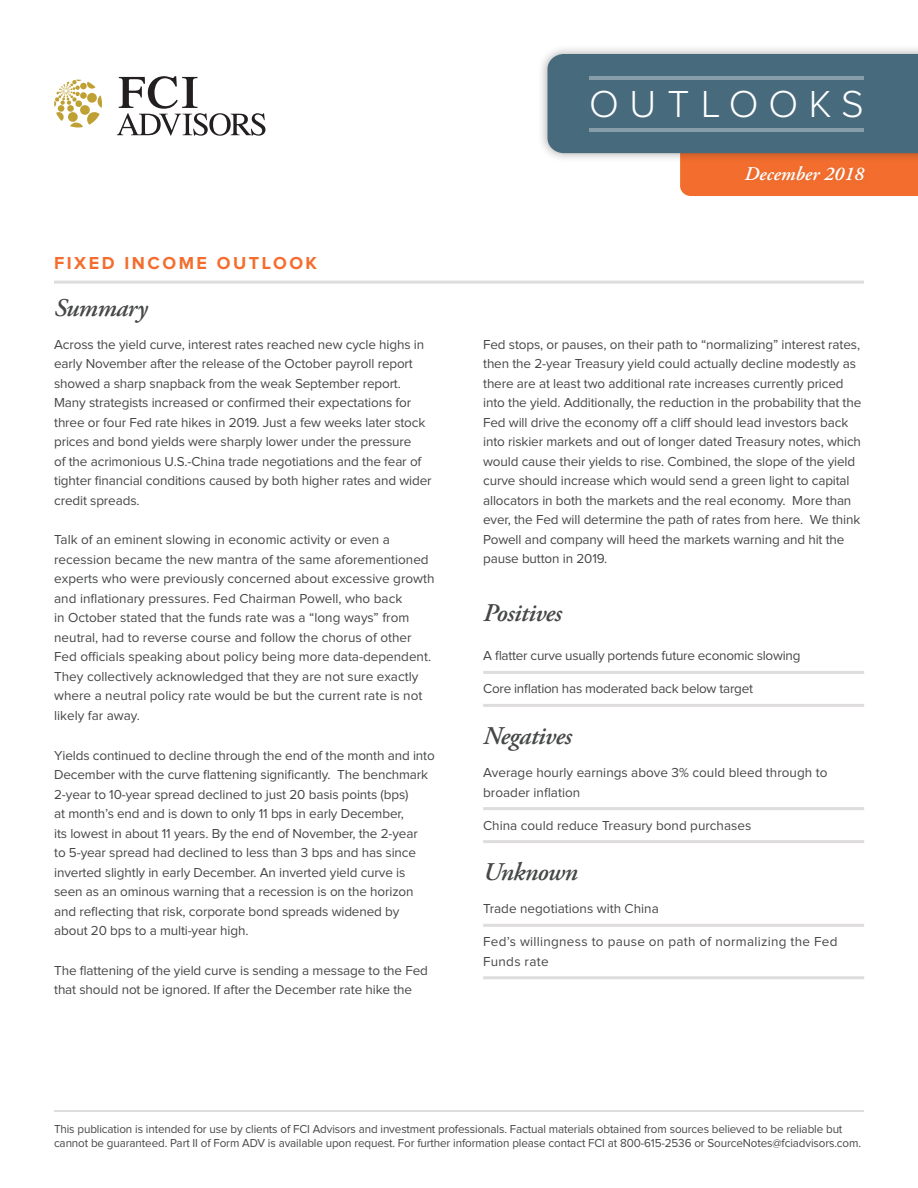
<style>
.page{position:relative;width:918px;height:1188px;background:#fff}
.page>*{position:absolute;margin:0;border:0;box-sizing:border-box;transform-origin:0 0}
.t1{font:300 39px "Proxima Nova";letter-spacing:.27em;color:#fff}
.palatino-main{font:italic 600 25.5px "Adobe Garamond Pro";letter-spacing:-.02em;color:#464747}
.t2{font:italic 600 19.5px "Adobe Garamond Pro";color:#fff}
.t3{font:700 18px "Proxima Nova";letter-spacing:.14em;color:#f36e2e}
.palatino-main-2{font:13.5px/19.5px "Proxima Nova";letter-spacing:-.01em;color:#464747}
.bullets-square{font:13.5px/19.5px "Proxima Nova";color:#464747}
.bullets-square-2{font:13.5px "Proxima Nova";letter-spacing:-.02em;color:#464747}
.bullets-square-3{font:13.5px/19.5px "Proxima Nova";letter-spacing:.02em;color:#464747}
.t4{font:12px/14.4px "Proxima Nova";letter-spacing:-.01em;color:#464747}
</style>
<div class="page">
<div style="left:538px;top:44px;width:380px;height:119px;background:#231f20;opacity:.38"></div>
<svg style="left:547px;top:54px;width:371px;height:142px;background:#757c80"></svg>
<hr style="left:590px;top:76px;width:274px;height:4px;background:#879eaa">
<hr style="left:590px;top:128px;width:274px;height:4px;background:#879eaa">
<div style="left:740px;top:162px;width:129px;height:25px;background:#f16d2d"></div>
<hr style="left:483px;top:671px;width:381px;height:3px;background:#dedcdc">
<hr style="left:483px;top:704px;width:381px;height:3px;background:#dedcdc">
<hr style="left:483px;top:807px;width:381px;height:3px;background:#dedcdc">
<hr style="left:483px;top:840px;width:381px;height:3px;background:#dedcdc">
<hr style="left:483px;top:924px;width:381px;height:3px;background:#dedcdc">
<hr style="left:483px;top:976px;width:381px;height:3px;background:#dedcdc">
<hr style="left:54px;top:281px;width:810px;height:3px;background:#dedcdc">
<svg style="left:54px;top:80px;width:48px;height:47px"></svg>
<svg style="left:117px;top:76px;width:148px;height:60px"></svg>
<hr style="left:54px;top:1110px;width:810px;height:2px;background:#dedcdc">
<h1 class="t1" style="left:589px;top:86px;width:276px">OUTLOOKS</h1>
<p class="t3" style="left:54px;top:254px;width:265px">FIXED INCOME OUTLOOK</p>
<p class="palatino-main" style="left:54px;top:293px;width:95px">Summary</p>
<p class="palatino-main-2" style="left:54px;top:335px;width:379px">Across the yield curve, interest rates reached new cycle highs in early November after the release of the October payroll report showed a sharp snapback from the weak September report.<br>Many strategists increased or confirmed their expectations for three or four Fed rate hikes in 2019. Just a few weeks later stock prices and bond yields were sharply lower under the pressure<br>of the acrimonious U.S.-China trade negotiations and the fear of tighter financial conditions caused by both higher rates and wider credit spreads.</p>
<p class="palatino-main-2" style="left:54px;top:531px;width:382px">Talk of an eminent slowing in economic activity or even a recession became the new mantra of the same aforementioned experts who were previously concerned about excessive growth and inflationary pressures. Fed Chairman Powell, who back<br>in October stated that the funds rate was a “long ways” from neutral, had to reverse course and follow the chorus of other Fed officials speaking about policy being more data-dependent.<br>They collectively acknowledged that they are not sure exactly where a neutral policy rate would be but the current rate is not likely far away.</p>
<p class="palatino-main-2" style="left:54px;top:746px;width:382px">Yields continued to decline through the end of the month and into December with the curve flattening significantly. The benchmark 2-year to 10-year spread declined to just 20 basis points (bps)<br>at month’s end and is down to only 11 bps in early December,<br>its lowest in about 11 years. By the end of November, the 2-year<br>to 5-year spread had declined to less than 3 bps and has since inverted slightly in early December. An inverted yield curve is seen as an ominous warning that a recession is on the horizon and reflecting that risk, corporate bond spreads widened by about 20 bps to a multi-year high.</p>
<p class="palatino-main-2" style="left:54px;top:961px;width:375px">The flattening of the yield curve is sending a message to the Fed that should not be ignored. If after the December rate hike the</p>
<h3 class="t2" style="left:745px;top:162px;width:121px">December 2018</h3>
<p class="palatino-main-2" style="left:483px;top:335px;width:380px">Fed stops, or pauses, on their path to “normalizing” interest rates, then the 2-year Treasury yield could actually decline modestly as there are at least two additional rate increases currently priced into the yield. Additionally, the reduction in the probability that the Fed will drive the economy off a cliff should lead investors back into riskier markets and out of longer dated Treasury notes, which would cause their yields to rise. Combined, the slope of the yield curve should increase which would send a green light to capital allocators in both the markets and the real economy. More than ever, the Fed will determine the path of rates from here. We think Powell and company will heed the markets warning and hit the pause button in 2019.</p>
<p class="palatino-main" style="left:483px;top:598px;width:80px">Positives</p>
<p class="bullets-square-2" style="left:483px;top:650px;width:319px">A flatter curve usually portends future economic slowing</p>
<p class="bullets-square-2" style="left:483px;top:683px;width:271px">Core inflation has moderated back below target</p>
<p class="palatino-main" style="left:483px;top:721px;width:90px">Negatives</p>
<p class="bullets-square" style="left:483px;top:763px;width:346px">Average hourly earnings above 3% could bleed through to broader inflation</p>
<p class="bullets-square" style="left:483px;top:816px;width:270px">China could reduce Treasury bond purchases</p>
<p class="palatino-main" style="left:483px;top:858px;width:96px">Unknown</p>
<p class="bullets-square" style="left:483px;top:900px;width:177px">Trade negotiations with China</p>
<p class="bullets-square-3" style="left:483px;top:933px;width:356px">Fed’s willingness to pause on path of normalizing the Fed<br>Funds rate</p>
<p class="t4" style="left:54px;top:1122px;width:809px">This publication is intended for use by clients of FCI Advisors and investment professionals. Factual materials obtained from sources believed to be reliable but cannot be guaranteed. Part II of Form ADV is available upon request. For further information please contact FCI at 800-615-2536 or SourceNotes@fciadvisors.com.</p>
</div>
